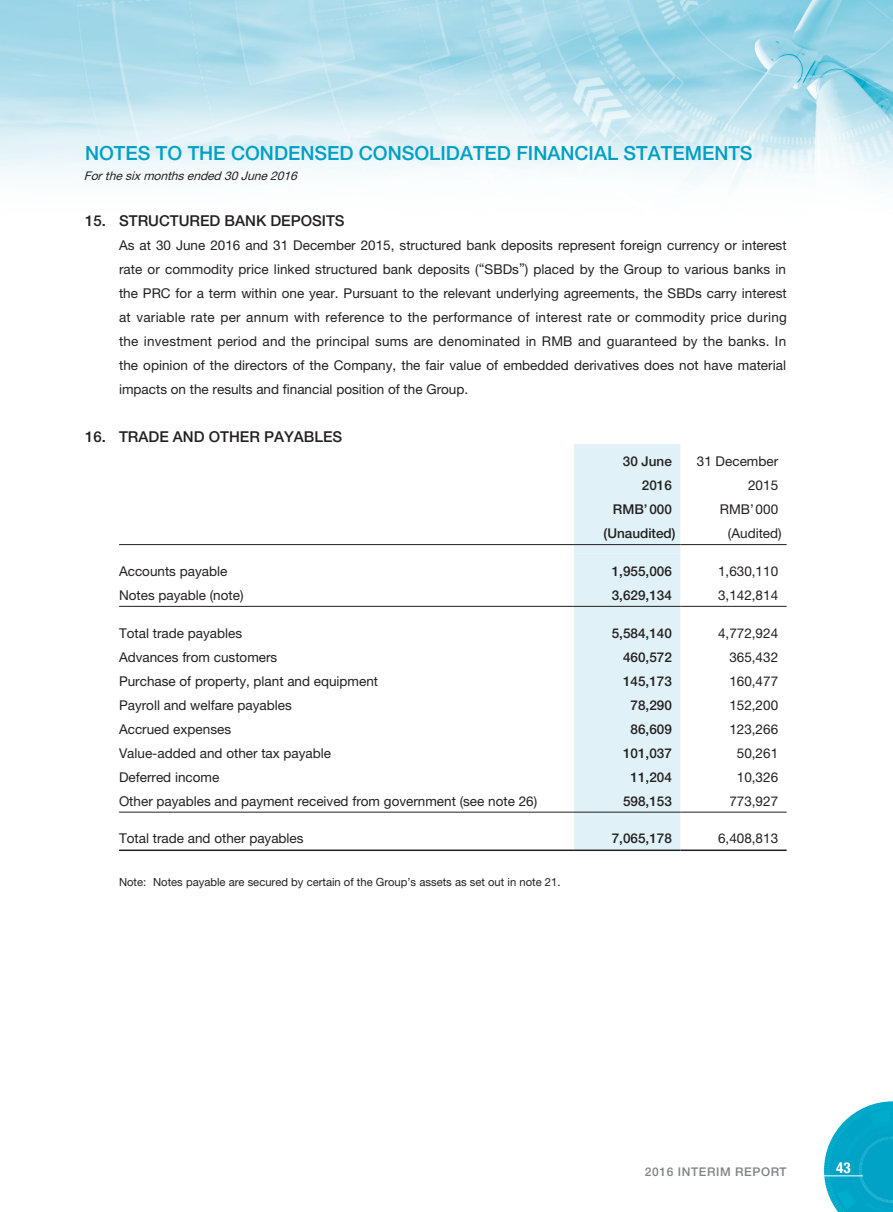
<style>
.page{position:relative;width:893px;height:1212px;background:#fff}
.page>*{position:absolute;margin:0;border:0;box-sizing:border-box;transform-origin:0 0}
.t1{font:500 19.5px "Helvetica Neue LT Std";color:#009fc3}
._3__標題{font:500 15px "Helvetica Neue LT Std";color:#231f20}
.t2{font:700 condensed 15px "Helvetica Neue LT Std";color:#fff}
._1__內文{font:13.5px/24px "Helvetica Neue LT Std";color:#231f20;text-align:justify}
._1__內文-2{font:500 13.5px "Helvetica Neue LT Std";color:#231f20}
.t3{font:italic 12px "Helvetica Neue LT Std";color:#231f20}
.t4{font:500 12px "Helvetica Neue LT Std";letter-spacing:.05em;color:#808285}
._2__附註內文{font:11.25px "Helvetica Neue LT Std";color:#231f20}
</style>
<div class="page">
<img style="left:0;top:0;width:893px;height:849px">
<img style="left:824px;top:1101px;width:69px;height:111px">
<hr style="left:824px;top:1175px;width:39px;height:1px;background:#fff">
<div style="left:574px;top:444px;width:106px;height:405px;background:#e0f2f7"></div>
<hr style="left:119px;top:544px;width:455px;height:1px;background:#231f20">
<hr style="left:574px;top:544px;width:106px;height:1px;background:#231f20">
<hr style="left:680px;top:544px;width:107px;height:1px;background:#231f20">
<hr style="left:119px;top:606px;width:455px;height:1px;background:#231f20">
<hr style="left:574px;top:606px;width:106px;height:1px;background:#231f20">
<hr style="left:680px;top:606px;width:107px;height:1px;background:#231f20">
<hr style="left:119px;top:812px;width:455px;height:1px;background:#231f20">
<hr style="left:574px;top:812px;width:106px;height:1px;background:#231f20">
<hr style="left:680px;top:812px;width:107px;height:1px;background:#231f20">
<hr style="left:119px;top:849px;width:455px;height:2px;background:#231f20">
<hr style="left:574px;top:849px;width:106px;height:2px;background:#231f20">
<hr style="left:680px;top:849px;width:107px;height:2px;background:#231f20">
<h1 class="t1" style="left:85px;top:141px;width:669px">NOTES TO THE CONDENSED CONSOLIDATED FINANCIAL STATEMENTS</h1>
<p class="t3" style="left:84px;top:168px;width:218px">For the six months ended 30 June 2016</p>
<p class="_3__標題" style="left:85px;top:212px;width:261px">15. STRUCTURED BANK DEPOSITS</p>
<p class="_1__內文" style="left:119px;top:233px;width:669px">As at 30 June 2016 and 31 December 2015, structured bank deposits represent foreign currency or interest rate or commodity price linked structured bank deposits (“SBDs”) placed by the Group to various banks in the PRC for a term within one year. Pursuant to the relevant underlying agreements, the SBDs carry interest at variable rate per annum with reference to the performance of interest rate or commodity price during the investment period and the principal sums are denominated in RMB and guaranteed by the banks. In the opinion of the directors of the Company, the fair value of embedded derivatives does not have material impacts on the results and financial position of the Group.</p>
<p class="_3__標題" style="left:85px;top:428px;width:259px">16. TRADE AND OTHER PAYABLES</p>
<p class="_1__內文-2" style="left:623px;top:453px;width:51px">30 June</p>
<p class="_1__內文-2" style="left:642px;top:477px;width:32px">2016</p>
<p class="_1__內文" style="left:697px;top:449px;width:83px">31 December</p>
<p class="_1__內文" style="left:748px;top:473px;width:32px">2015</p>
<p class="_1__內文-2" style="left:613px;top:501px;width:60px">RMB’000</p>
<p class="_1__內文" style="left:720px;top:497px;width:60px">RMB’000</p>
<p class="_1__內文-2" style="left:604px;top:525px;width:74px">(Unaudited)</p>
<p class="_1__內文" style="left:728px;top:521px;width:55px">(Audited)</p>
<p class="_1__內文" style="left:119px;top:559px;width:110px">Accounts payable</p>
<p class="_1__內文-2" style="left:612px;top:563px;width:62px">1,955,006</p>
<p class="_1__內文" style="left:718px;top:559px;width:62px">1,630,110</p>
<p class="_1__內文" style="left:119px;top:583px;width:126px">Notes payable (note)</p>
<p class="_1__內文-2" style="left:612px;top:587px;width:62px">3,629,134</p>
<p class="_1__內文" style="left:718px;top:583px;width:62px">3,142,814</p>
<p class="_1__內文" style="left:119px;top:620px;width:125px">Total trade payables</p>
<p class="_1__內文-2" style="left:612px;top:625px;width:62px">5,584,140</p>
<p class="_1__內文" style="left:718px;top:620px;width:62px">4,772,924</p>
<p class="_1__內文" style="left:119px;top:644px;width:160px">Advances from customers</p>
<p class="_1__內文-2" style="left:623px;top:649px;width:50px">460,572</p>
<p class="_1__內文" style="left:729px;top:644px;width:50px">365,432</p>
<p class="_1__內文" style="left:119px;top:668px;width:261px">Purchase of property, plant and equipment</p>
<p class="_1__內文-2" style="left:623px;top:673px;width:50px">145,173</p>
<p class="_1__內文" style="left:729px;top:668px;width:50px">160,477</p>
<p class="_1__內文" style="left:119px;top:692px;width:174px">Payroll and welfare payables</p>
<p class="_1__內文-2" style="left:631px;top:697px;width:43px">78,290</p>
<p class="_1__內文" style="left:729px;top:692px;width:50px">152,200</p>
<p class="_1__內文" style="left:119px;top:716px;width:114px">Accrued expenses</p>
<p class="_1__內文-2" style="left:631px;top:721px;width:43px">86,609</p>
<p class="_1__內文" style="left:729px;top:716px;width:50px">123,266</p>
<p class="_1__內文" style="left:119px;top:740px;width:214px">Value-added and other tax payable</p>
<p class="_1__內文-2" style="left:623px;top:745px;width:50px">101,037</p>
<p class="_1__內文" style="left:737px;top:740px;width:43px">50,261</p>
<p class="_1__內文" style="left:119px;top:764px;width:102px">Deferred income</p>
<p class="_1__內文-2" style="left:631px;top:769px;width:43px">11,204</p>
<p class="_1__內文" style="left:737px;top:764px;width:43px">10,326</p>
<p class="_1__內文" style="left:119px;top:788px;width:420px">Other payables and payment received from government (see note 26)</p>
<p class="_1__內文-2" style="left:623px;top:793px;width:50px">598,153</p>
<p class="_1__內文" style="left:729px;top:788px;width:50px">773,927</p>
<p class="_1__內文" style="left:119px;top:826px;width:186px">Total trade and other payables</p>
<p class="_1__內文-2" style="left:612px;top:830px;width:62px">7,065,178</p>
<p class="_1__內文" style="left:718px;top:826px;width:62px">6,408,813</p>
<p class="_2__附註內文" style="left:119px;top:875px;width:443px">Note: Notes payable are secured by certain of the Group’s assets as set out in note 21.</p>
<p class="t4" style="left:645px;top:1165px;width:143px">2016 INTERIM REPORT</p>
<p class="t2" style="left:836px;top:1158px;width:16px">43</p>
</div>
